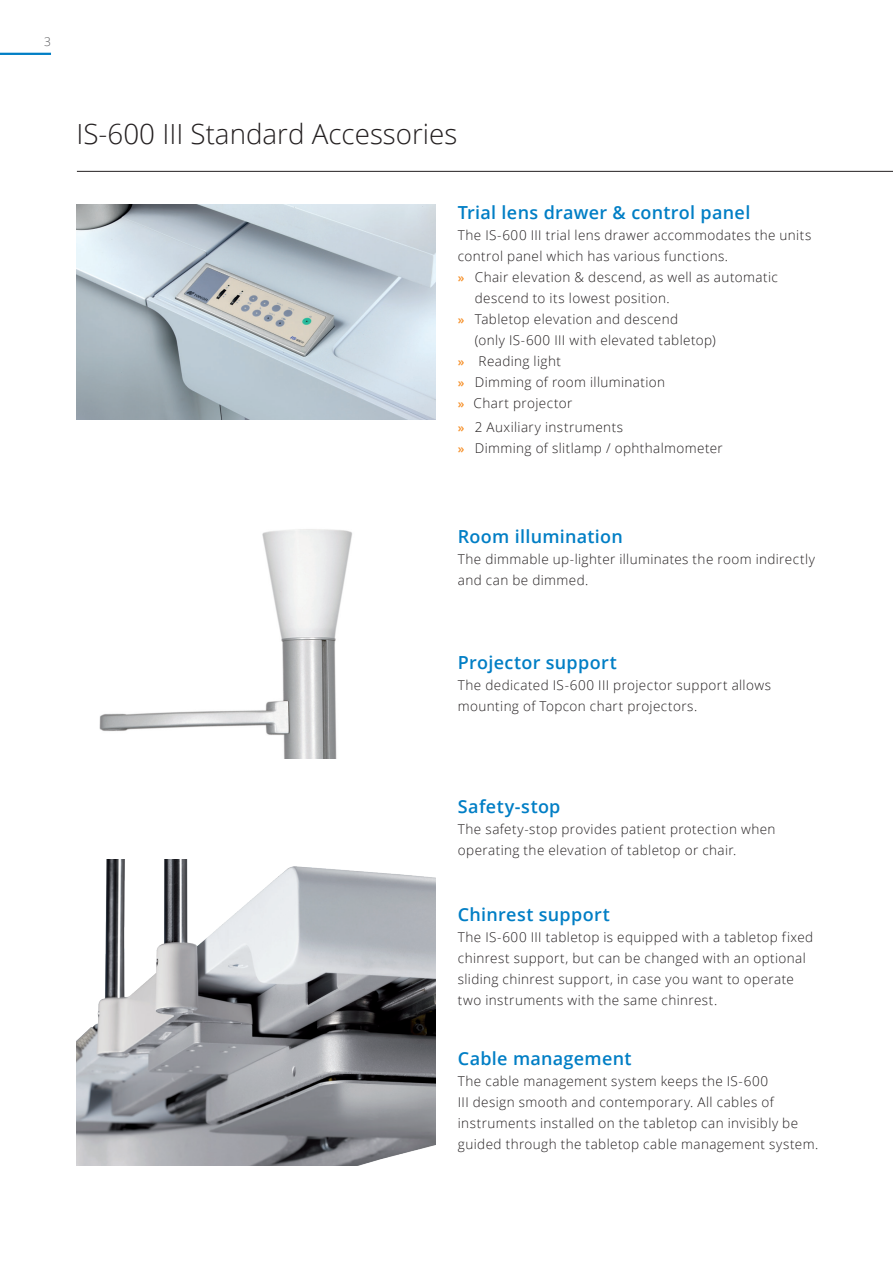
<style>
.page{position:relative;width:893px;height:1263px;background:#fff}
.page>*{position:absolute;margin:0;border:0;box-sizing:border-box;transform-origin:0 0}
.t1{font:300 27.75px "Open Sans";color:#231f20}
.t2{font:600 18px "Open Sans";letter-spacing:.015em;color:#007ec5}
.t3{font:300 13.5px/21px "Open Sans";letter-spacing:.03em;color:#231f20}
.t4{font:300 12px "Open Sans";color:#57585a}
.s1{font-weight:600;font-size:12px;color:#f69029}
</style>
<div class="page">
<img style="left:77px;top:205px;width:358px;height:215px">
<img style="left:77px;top:860px;width:358px;height:305px">
<img style="left:99px;top:529px;width:253px;height:229px">
<hr style="left:77px;top:171px;width:816px;height:1px;background:#231f20">
<hr style="left:0;top:53px;width:51px;height:2px;background:#007ec5">
<p class="t4" style="left:44px;top:34px;width:8px">3</p>
<h1 class="t1" style="left:77px;top:115px;width:382px">IS-600 III Standard Accessories</h1>
<h2 class="t2" style="left:458px;top:200px;width:294px">Trial lens drawer &amp; control panel</h2>
<p class="t3" style="left:458px;top:224px;width:355px">The IS-600 III trial lens drawer accommodates the units</p>
<p class="t3" style="left:458px;top:245px;width:272px">control panel which has various functions.</p>
<p class="t3" style="left:458px;top:266px;width:321px"><span class="s1">»</span> Chair elevation &amp; descend, as well as automatic</p>
<p class="t3" style="left:475px;top:287px;width:196px">descend to its lowest position.</p>
<p class="t3" style="left:458px;top:308px;width:222px"><span class="s1">»</span> Tabletop elevation and descend</p>
<p class="t3" style="left:475px;top:329px;width:242px">(only IS-600 III with elevated tabletop)</p>
<p class="t3" style="left:458px;top:350px;width:105px"><span class="s1">»</span> Reading light</p>
<p class="t3" style="left:458px;top:371px;width:209px"><span class="s1">»</span> Dimming of room illumination</p>
<p class="t3" style="left:458px;top:392px;width:116px"><span class="s1">»</span> Chart projector</p>
<p class="t3" style="left:458px;top:416px;width:266px"><span class="s1">»</span> 2 Auxiliary instruments<br><span class="s1">»</span> Dimming of slitlamp / ophthalmometer</p>
<h2 class="t2" style="left:458px;top:524px;width:166px">Room illumination</h2>
<p class="t3" style="left:458px;top:548px;width:358px">The dimmable up-lighter illuminates the room indirectly and can be dimmed.</p>
<h2 class="t2" style="left:458px;top:650px;width:160px">Projector support</h2>
<p class="t3" style="left:458px;top:674px;width:315px">The dedicated IS-600 III projector support allows mounting of Topcon chart projectors.</p>
<h2 class="t2" style="left:458px;top:794px;width:104px">Safety-stop</h2>
<p class="t3" style="left:458px;top:818px;width:319px">The safety-stop provides patient protection when operating the elevation of tabletop or chair.</p>
<h2 class="t2" style="left:458px;top:902px;width:153px">Chinrest support</h2>
<p class="t3" style="left:458px;top:926px;width:357px">The IS-600 III tabletop is equipped with a tabletop fixed chinrest support, but can be changed with an optional sliding chinrest support, in case you want to operate two instruments with the same chinrest.</p>
<h2 class="t2" style="left:458px;top:1046px;width:175px">Cable management</h2>
<p class="t3" style="left:458px;top:1070px;width:362px">The cable management system keeps the IS-600<br>III design smooth and contemporary. All cables of instruments installed on the tabletop can invisibly be guided through the tabletop cable management system.</p>
</div>
